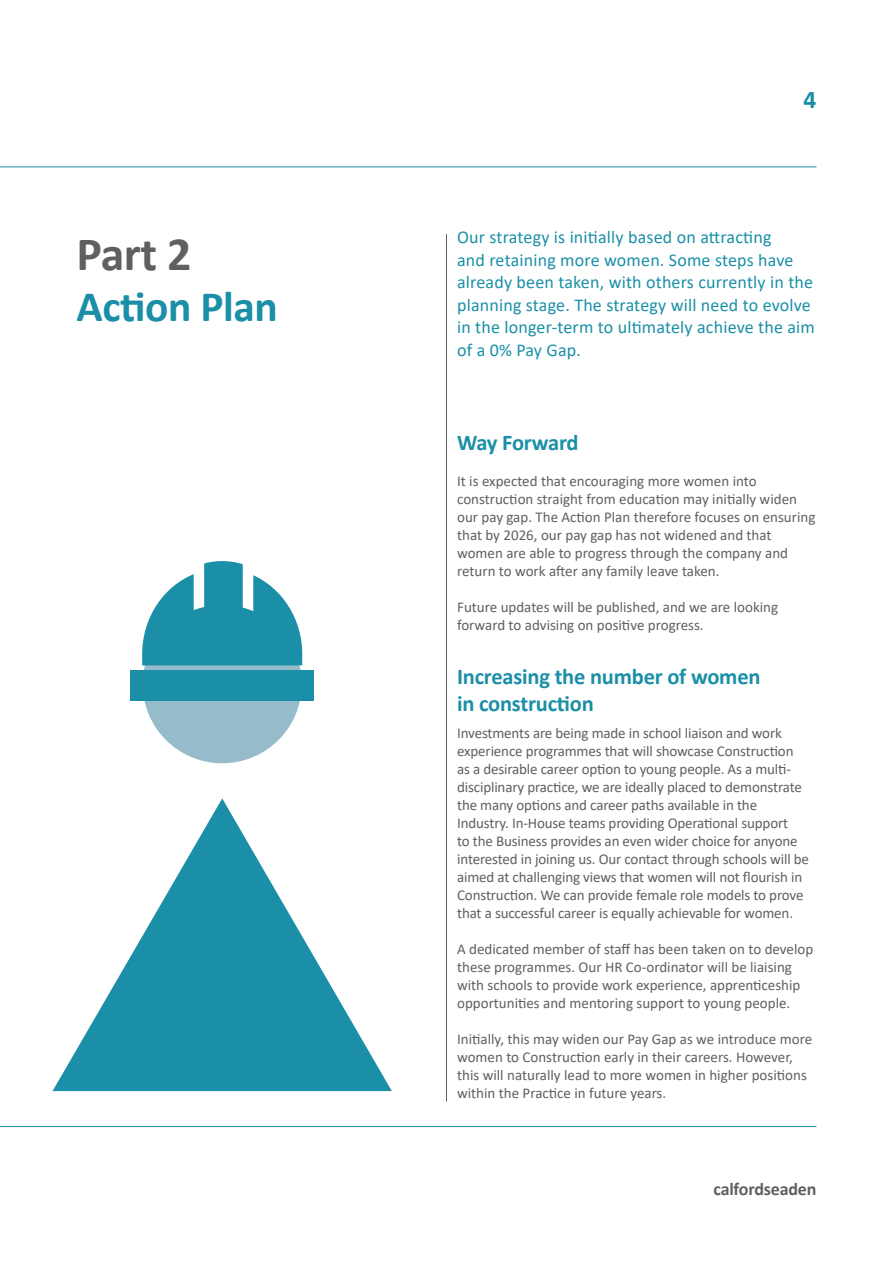
<style>
.page{position:relative;width:893px;height:1263px;background:#fff}
.page>*{position:absolute;margin:0;border:0;box-sizing:border-box;transform-origin:0 0}
.t1{font:700 48px "Calibri";color:#616061}
.t2{font:700 43.5px "Calibri";letter-spacing:-.01em;color:#1b8fa7}
.t3{font:700 25.5px "Calibri";color:#1b8fa7}
.t4{font:700 22.5px/27px "Calibri";letter-spacing:-.01em;color:#1b8fa7}
.t5{font:18px/22.5px "Calibri";letter-spacing:.01em;color:#1b8fa7}
.t6{font:700 18px "Calibri";letter-spacing:-.01em;color:#616061}
.t7{font:15px/18px "Calibri";letter-spacing:-.01em;color:#616061}
</style>
<div class="page">
<hr style="left:0;top:167px;width:816px;height:1px;background:#1b8fa7">
<hr style="left:0;top:1126px;width:816px;height:1px;background:#1b8fa7">
<svg style="left:53px;top:798px;width:339px;height:293px"></svg>
<div style="left:131px;top:671px;width:183px;height:30px;background:#1b8fa7"></div>
<svg style="left:142px;top:561px;width:160px;height:202px"></svg>
<hr style="left:446px;top:234px;width:1px;height:867px;background:#616061">
<h1 class="t1" style="left:77px;top:220px;width:116px">Part 2</h1>
<h2 class="t2" style="left:77px;top:276px;width:203px">Action Plan</h2>
<h3 class="t3" style="left:803px;top:82px;width:14px">4</h3>
<p class="t5" style="left:457px;top:225px;width:359px">Our strategy is initially based on attracting<br>and retaining more women. Some steps have already been taken, with others currently in the planning stage. The strategy will need to evolve in the longer-term to ultimately achieve the aim of a 0% Pay Gap.</p>
<h3 class="t4" style="left:457px;top:429px;width:123px">Way Forward</h3>
<p class="t7" style="left:457px;top:472px;width:360px">It is expected that encouraging more women into construction straight from education may initially widen our pay gap. The Action Plan therefore focuses on ensuring that by 2026, our pay gap has not widened and that women are able to progress through the company and return to work after any family leave taken.</p>
<p class="t7" style="left:457px;top:598px;width:323px">Future updates will be published, and we are looking forward to advising on positive progress.</p>
<h3 class="t4" style="left:457px;top:663px;width:305px">Increasing the number of women in construction</h3>
<p class="t7" style="left:457px;top:724px;width:353px">Investments are being made in school liaison and work experience programmes that will showcase Construction as a desirable career option to young people. As a multi&shy;disciplinary practice, we are ideally placed to demonstrate the many options and career paths available in the Industry. In-House teams providing Operational support<br>to the Business provides an even wider choice for anyone interested in joining us. Our contact through schools will be aimed at challenging views that women will not flourish in Construction. We can provide female role models to prove that a successful career is equally achievable for women.</p>
<p class="t7" style="left:457px;top:940px;width:358px">A dedicated member of staff has been taken on to develop these programmes. Our HR Co-ordinator will be liaising with schools to provide work experience, apprenticeship opportunities and mentoring support to young people.</p>
<p class="t7" style="left:457px;top:1030px;width:357px">Initially, this may widen our Pay Gap as we introduce more women to Construction early in their careers. However, this will naturally lead to more women in higher positions within the Practice in future years.</p>
<p class="t6" style="left:713px;top:1176px;width:105px">calfordseaden</p>
</div>
